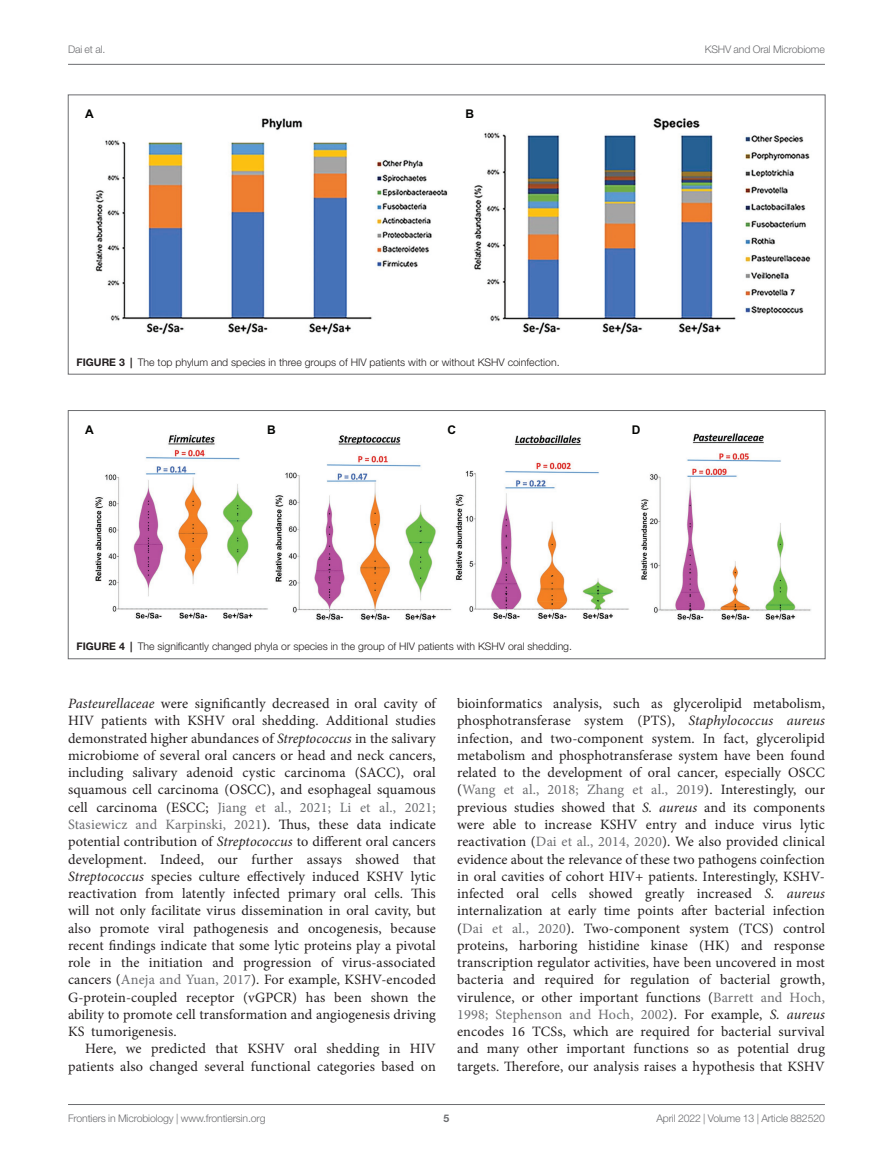
<style>
.page{position:relative;width:893px;height:1170px;background:#fff}
.page>*{position:absolute;margin:0;border:0;box-sizing:border-box;transform-origin:0 0}
.TEXT{font:14.25px/17.2px "Minion Pro";letter-spacing:.01em;color:#231f20;text-align:right}
.TEXT_FLUSH{font:14.25px/17.2px "Minion Pro";letter-spacing:.01em;color:#231f20;text-align:justify}
.t1{font:700 12px "Arial";color:#040503}
.FIG_LEG{font:300 10.5px "Helvetica Neue LT Std";color:#231f20}
.t2{font:300 10.5px "Helvetica Neue LT Std";letter-spacing:-.015em;color:#6c6d70}
.t3{font:700 10.5px "Helvetica Neue LT Std";color:#6c6d70}
.s1{font-weight:700}
.s2{font-style:italic}
.s3{color:#6c6d70}
</style>
<div class="page">
<hr style="left:68px;top:64px;width:757px;height:1px;background:#6c6d70">
<hr style="left:68px;top:1104px;width:757px;height:1px;background:#6c6d70">
<img style="left:95px;top:118px;width:716px;height:217px">
<img style="left:95px;top:433px;width:716px;height:188px">
<div style="left:68px;top:410px;width:757px;height:249px;border:1px solid #6c6d70"></div>
<p class="t2" style="left:68px;top:42px;width:39px">Dai et al.</p>
<p class="t2" style="left:705px;top:42px;width:122px">KSHV and Oral Microbiome</p>
<p class="t1" style="left:85px;top:105px;width:10px">A</p>
<p class="t1" style="left:465px;top:105px;width:10px">B</p>
<p class="FIG_LEG" style="left:77px;top:355px;width:484px"><span class="s1">FIGURE 3 |</span> The top phylum and species in three groups of HIV patients with or without KSHV coinfection.</p>
<p class="t1" style="left:85px;top:421px;width:10px">A</p>
<p class="t1" style="left:267px;top:421px;width:10px">B</p>
<p class="t1" style="left:447px;top:421px;width:10px">C</p>
<p class="t1" style="left:632px;top:421px;width:10px">D</p>
<p class="FIG_LEG" style="left:77px;top:640px;width:497px"><span class="s1">FIGURE 4 |</span> The significantly changed phyla or species in the group of HIV patients with KSHV oral shedding.</p>
<p class="TEXT_FLUSH" style="left:68px;top:695px;width:369px"><span class="s2">Pasteurellaceae</span> were significantly decreased in oral cavity of HIV patients with KSHV oral shedding. Additional studies demonstrated higher abundances of <span class="s2">Streptococcus</span> in the salivary microbiome of several oral cancers or head and neck cancers, including salivary adenoid cystic carcinoma (SACC), oral squamous cell carcinoma (OSCC), and esophageal squamous cell carcinoma (ESCC; <span class="s3">Jiang et al., 2021; Li et al., 2021; Stasiewicz and Karpinski, 2021</span>). Thus, these data indicate potential contribution of <span class="s2">Streptococcus</span> to different oral cancers development. Indeed, our further assays showed that <span class="s2">Streptococcus</span> species culture effectively induced KSHV lytic reactivation from latently infected primary oral cells. This will not only facilitate virus dissemination in oral cavity, but also promote viral pathogenesis and oncogenesis, because recent findings indicate that some lytic proteins play a pivotal role in the initiation and progression of virus-associated cancers (<span class="s3">Aneja and Yuan, 2017</span>). For example, KSHV-encoded G-protein-coupled receptor (vGPCR) has been shown the ability to promote cell transformation and angiogenesis driving KS tumorigenesis.</p>
<p class="TEXT" style="left:68px;top:1040px;width:369px">Here, we predicted that KSHV oral shedding in HIV patients also changed several functional categories based on</p>
<p class="TEXT" style="left:457px;top:695px;width:369px;text-align:justify">bioinformatics analysis, such as glycerolipid metabolism, phosphotransferase system (PTS), <span class="s2">Staphylococcus aureus </span>infection, and two-component system. In fact, glycerolipid metabolism and phosphotransferase system have been found related to the development of oral cancer, especially OSCC (<span class="s3">Wang et al., 2018; Zhang et al., 2019</span>). Interestingly, our previous studies showed that <span class="s2">S. aureus</span> and its components were able to increase KSHV entry and induce virus lytic reactivation (<span class="s3">Dai et al., 2014, 2020</span>). We also provided clinical evidence about the relevance of these two pathogens coinfection in oral cavities of cohort HIV+ patients. Interestingly, KSHV&shy;infected oral cells showed greatly increased <span class="s2">S. aureus </span>internalization at early time points after bacterial infection (<span class="s3">Dai et al., 2020</span>). Two-component system (TCS) control proteins, harboring histidine kinase (HK) and response transcription regulator activities, have been uncovered in most bacteria and required for regulation of bacterial growth, virulence, or other important functions (<span class="s3">Barrett and Hoch, 1998; Stephenson and Hoch, 2002</span>). For example, <span class="s2">S. aureus </span>encodes 16 TCSs, which are required for bacterial survival and many other important functions so as potential drug targets. Therefore, our analysis raises a hypothesis that KSHV</p>
<p class="t2" style="left:68px;top:1111px;width:199px">Frontiers in Microbiology | www.frontiersin.org</p>
<p class="t3" style="left:444px;top:1111px;width:7px">5</p>
<p class="t2" style="left:656px;top:1111px;width:170px">April 2022 | Volume 13 | Article 882520</p>
</div>
